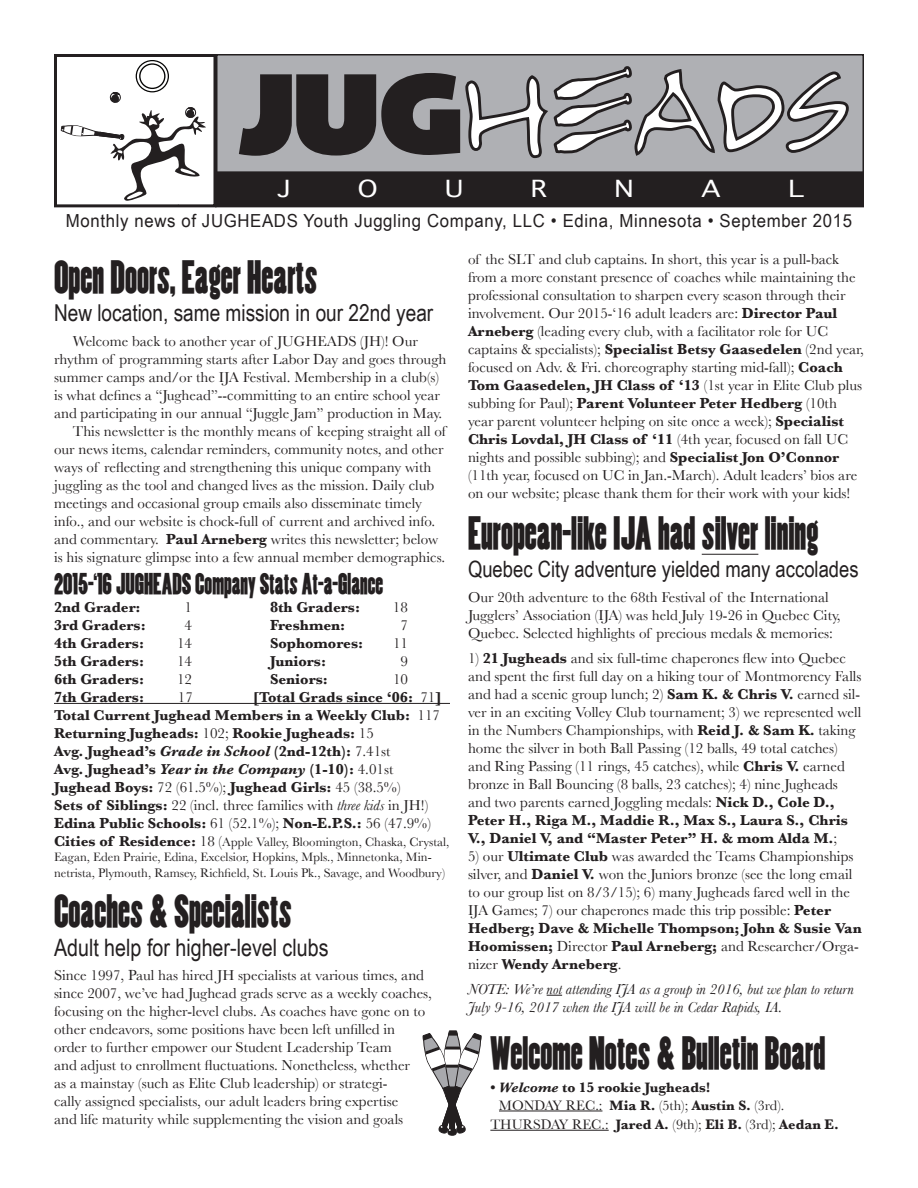
<style>
.page{position:relative;width:918px;height:1188px;background:#fff}
.page>*{position:absolute;margin:0;border:0;box-sizing:border-box;transform-origin:0 0}
.t1{font:700 42px "Copper Canyon WBW Demi";color:#231f20}
.t2{font:700 27px "Copper Canyon WBW Demi";color:#231f20}
.t3{font:24px "Arial Narrow";color:#231f20}
.t4{font:23.25px "Arial Narrow";color:#231f20}
.t5{font:22.5px "Arial Narrow";color:#231f20}
.t6{font:22.5px "Geneva";color:#fff;scale:1.2 1}
.t7{font:18px "Arial Narrow";letter-spacing:.03em;color:#231f20;scale:1.14 1}
.t8{font:15px/18px "Baskerville";color:#231f20}
.t9{font:700 15px/18px "Baskerville";color:#231f20}
.t10{font:italic 15px/18px "Baskerville";color:#231f20}
.t11{font:700 14.25px/17.1px "Baskerville";color:#231f20}
.t12{font:14.25px "Baskerville";color:#231f20}
.t13{font:12.75px/15.3px "Baskerville";color:#231f20}
.s1{font-weight:700}
.s2{font-weight:400}
.s3{font-style:italic}
.s4{font-weight:700;font-size:15px}
.s5{font-size:15px}
</style>
<div class="page">
<hr style="left:54px;top:703px;width:396px;height:1px;background:#231f20">
<hr style="left:702px;top:554px;width:56px;height:1px;background:#231f20">
<svg style="left:547px;top:995px;width:15px;height:1px"></svg>
<hr style="left:499px;top:1111px;width:103px;height:1px;background:#231f20">
<hr style="left:490px;top:1130px;width:119px;height:1px;background:#231f20">
<div style="left:448px;top:1128px;width:9px;height:8px;border:1px solid #231f20;border-radius:50%"></div>
<svg style="left:423px;top:1031px;width:59px;height:103px"></svg>
<div style="left:217px;top:55px;width:646px;height:135px;background:#afb0b4"></div>
<div style="left:216px;top:54px;width:648px;height:137px;border:2px solid #231f20"></div>
<div style="left:216px;top:172px;width:647px;height:35px;background:#231f20"></div>
<div style="left:215px;top:171px;width:649px;height:36px;border:2px solid #231f20"></div>
<svg style="left:239px;top:66px;width:610px;height:93px"></svg>
<svg style="left:61px;top:60px;width:145px;height:141px"></svg>
<div style="left:54px;top:54px;width:162px;height:153px;border:3px solid #231f20"></div>
<p class="t6" style="left:277px;top:169px;width:13px">J</p>
<p class="t6" style="left:358px;top:169px;width:18px">O</p>
<p class="t6" style="left:445px;top:169px;width:17px">U</p>
<p class="t6" style="left:531px;top:169px;width:15px">R</p>
<p class="t6" style="left:615px;top:169px;width:17px">N</p>
<p class="t6" style="left:701px;top:169px;width:18px">A</p>
<p class="t6" style="left:788px;top:169px;width:15px">L</p>
<p class="t7" style="left:66px;top:208px;width:691px">Monthly news of JUGHEADS Youth Juggling Company, LLC • Edina, Minnesota • September 2015</p>
<p class="t1" style="left:54px;top:254px;width:265px">Open Doors, Eager Hearts</p>
<p class="t4" style="left:54px;top:296px;width:381px">New location, same mission in our 22nd year</p>
<p class="t8" style="left:54px;top:332px;width:394px;text-indent:19px">Welcome back to another year of JUGHEADS (JH)! Our rhythm of programming starts after Labor Day and goes through summer camps and/or the IJA Festival. Membership in a club(s) is what defines a “Jughead”--committing to an entire school year and participating in our annual “Juggle Jam” production in May.</p>
<p class="t8" style="left:54px;top:422px;width:394px;text-indent:19px">This newsletter is the monthly means of keeping straight all of our news items, calendar reminders, community notes, and other ways of reflecting and strengthening this unique company with juggling as the tool and changed lives as the mission. Daily club meetings and occasional group emails also disseminate timely info., and our website is chock-full of current and archived info. and commentary. <span class="s1">Paul Arneberg</span> writes this newsletter; below is his signature glimpse into a few annual member demographics.</p>
<p class="t2" style="left:54px;top:569px;width:331px">2015-‘16 JUGHEADS Company Stats At-a-Glance</p>
<p class="t9" style="left:54px;top:598px;width:88px">2nd Grader:</p>
<p class="t8" style="left:184px;top:598px;width:9px">1</p>
<p class="t9" style="left:270px;top:598px;width:92px">8th Graders:</p>
<p class="t8" style="left:393px;top:598px;width:16px">18</p>
<p class="t9" style="left:54px;top:616px;width:93px">3rd Graders:</p>
<p class="t8" style="left:184px;top:616px;width:9px">4</p>
<p class="t9" style="left:270px;top:616px;width:77px">Freshmen:</p>
<p class="t8" style="left:400px;top:616px;width:9px">7</p>
<p class="t9" style="left:54px;top:634px;width:92px">4th Graders:</p>
<p class="t8" style="left:177px;top:634px;width:16px">14</p>
<p class="t9" style="left:270px;top:634px;width:95px">Sophomores:</p>
<p class="t8" style="left:393px;top:634px;width:16px">11</p>
<p class="t9" style="left:54px;top:652px;width:92px">5th Graders:</p>
<p class="t8" style="left:177px;top:652px;width:16px">14</p>
<p class="t9" style="left:270px;top:652px;width:58px">Juniors:</p>
<p class="t8" style="left:401px;top:652px;width:9px">9</p>
<p class="t9" style="left:54px;top:670px;width:92px">6th Graders:</p>
<p class="t8" style="left:177px;top:670px;width:16px">12</p>
<p class="t9" style="left:270px;top:670px;width:59px">Seniors:</p>
<p class="t8" style="left:393px;top:670px;width:16px">10</p>
<p class="t9" style="left:54px;top:688px;width:92px">7th Graders:</p>
<p class="t8" style="left:178px;top:688px;width:16px">17</p>
<p class="t9" style="left:253px;top:688px;width:190px">[Total Grads since ‘06: <span class="s2">71</span>]</p>
<p class="t9" style="left:54px;top:706px;width:388px">Total Current Jughead Members in a Weekly Club: <span class="s2">117<br></span>Returning Jugheads: <span class="s2">102;</span> Rookie Jugheads: <span class="s2">15</span></p>
<p class="t9" style="left:54px;top:742px;width:338px">Avg. Jughead’s <span class="s3">Grade in School</span> (2nd-12th): <span class="s2">7.41st</span></p>
<p class="t9" style="left:54px;top:760px;width:341px">Avg. Jughead’s <span class="s3">Year in the Company</span> (1-10): <span class="s2">4.01st</span></p>
<p class="t9" style="left:54px;top:778px;width:348px">Jughead Boys: <span class="s2">72 (61.5%);</span> Jughead Girls: <span class="s2">45 (38.5%)</span></p>
<p class="t8" style="left:54px;top:796px;width:376px"><span class="s1">Sets of Siblings:</span> 22 (incl. three families with <span class="s3">three kids</span> in JH!)</p>
<p class="t9" style="left:54px;top:814px;width:379px">Edina Public Schools: <span class="s2">61 (52.1%);</span> Non-E.P.S.: <span class="s2">56 (47.9%)</span></p>
<p class="t13" style="left:54px;top:834px;width:397px"><span class="s4">Cities of Residence:</span> <span class="s5">18 (</span>Apple Valley, Bloomington, Chaska, Crystal,<br>Eagan, Eden Prairie, Edina, Excelsior, Hopkins, Mpls., Minnetonka, Min&shy;netrista, Plymouth, Ramsey, Richfield, St. Louis Pk., Savage, and Woodbury)</p>
<p class="t1" style="left:54px;top:888px;width:239px">Coaches &amp; Specialists</p>
<p class="t3" style="left:54px;top:930px;width:276px">Adult help for higher-level clubs</p>
<p class="t8" style="left:54px;top:966px;width:379px">Since 1997, Paul has hired JH specialists at various times, and since 2007, we’ve had Jughead grads serve as a weekly coaches, focusing on the higher-level clubs. As coaches have gone on to other endeavors, some positions have been left unfilled in<br>order to further empower our Student Leadership Team<br>and adjust to enrollment fluctuations. Nonetheless, whether<br>as a mainstay (such as Elite Club leadership) or strategi-<br>cally assigned specialists, our adult leaders bring expertise<br>and life maturity while supplementing the vision and goals</p>
<p class="t8" style="left:468px;top:250px;width:397px">of the SLT and club captains. In short, this year is a pull-back from a more constant presence of coaches while maintaining the professional consultation to sharpen every season through their involvement. Our 2015-‘16 adult leaders are: <span class="s1">Director Paul Arneberg</span> (leading every club, with a facilitator role for UC captains &amp; specialists); <span class="s1">Specialist Betsy Gaasedelen</span> (2nd year, focused on Adv. &amp; Fri. choreography starting mid-fall); <span class="s1">Coach Tom Gaasedelen, JH Class of ‘13</span> (1st year in Elite Club plus subbing for Paul); <span class="s1">Parent Volunteer Peter Hedberg</span> (10th year parent volunteer helping on site once a week); <span class="s1">Specialist Chris Lovdal, JH Class of ‘11</span> (4th year, focused on fall UC nights and possible subbing); and <span class="s1">Specialist Jon O’Connor </span>(11th year, focused on UC in Jan.-March). Adult leaders’ bios are on our website; please thank them for their work with your kids!</p>
<p class="t1" style="left:468px;top:510px;width:352px">European-like IJA had silver lining</p>
<p class="t5" style="left:468px;top:553px;width:392px">Quebec City adventure yielded many accolades</p>
<p class="t8" style="left:468px;top:588px;width:374px">Our 20th adventure to the 68th Festival of the International<br>Jugglers’ Association (IJA) was held July 19-26 in Quebec City,<br>Quebec. Selected highlights of precious medals &amp; memories:</p>
<p class="t8" style="left:468px;top:649px;width:395px">1) <span class="s1">21 Jugheads</span> and six full-time chaperones flew into Quebec and spent the first full day on a hiking tour of Montmorency Falls and had a scenic group lunch; 2) <span class="s1">Sam K. &amp; Chris V.</span> earned sil&shy;ver in an exciting Volley Club tournament; 3) we represented well in the Numbers Championships, with <span class="s1">Reid J. &amp; Sam K.</span> taking home the silver in both Ball Passing (12 balls, 49 total catches) and Ring Passing (11 rings, 45 catches), while <span class="s1">Chris V.</span> earned bronze in Ball Bouncing (8 balls, 23 catches); 4) nine Jugheads and two parents earned Joggling medals: <span class="s1">Nick D., Cole D., Peter H., Riga M., Maddie R., Max S., Laura S., Chris V., Daniel V, and “Master Peter” H. &amp; mom Alda M.</span>;</p>
<p class="t8" style="left:468px;top:847px;width:395px">5) our <span class="s1">Ultimate Club</span> was awarded the Teams Championships silver, and <span class="s1">Daniel V.</span> won the Juniors bronze (see the long email to our group list on 8/3/15); 6) many Jugheads fared well in the IJA Games; 7) our chaperones made this trip possible: <span class="s1">Peter Hedberg; Dave &amp; Michelle Thompson; John &amp; Susie Van Hoomissen;</span> Director <span class="s1">Paul Arneberg;</span> and Researcher/Orga&shy;nizer <span class="s1">Wendy Arneberg</span>.</p>
<p class="t10" style="left:468px;top:980px;width:387px">NOTE: We’re not attending IJA as a group in 2016, but we plan to return<br>July 9-16, 2017 when the IJA will be in Cedar Rapids, IA.</p>
<p class="t1" style="left:490px;top:1030px;width:336px">Welcome Notes &amp; Bulletin Board</p>
<p class="t11" style="left:499px;top:1079px;width:287px;text-indent:-9px">• <span class="s3">Welcome</span> to 15 rookie Jugheads!<br><span class="s2">MONDAY REC.:</span> Mia R. <span class="s2">(5th);</span> Austin S. <span class="s2">(3rd).</span></p>
<p class="t12" style="left:490px;top:1116px;width:350px">THURSDAY REC.: <span class="s1">Jared A.</span> (9th); <span class="s1">Eli B.</span> (3rd); <span class="s1">Aedan E.</span></p>
</div>
